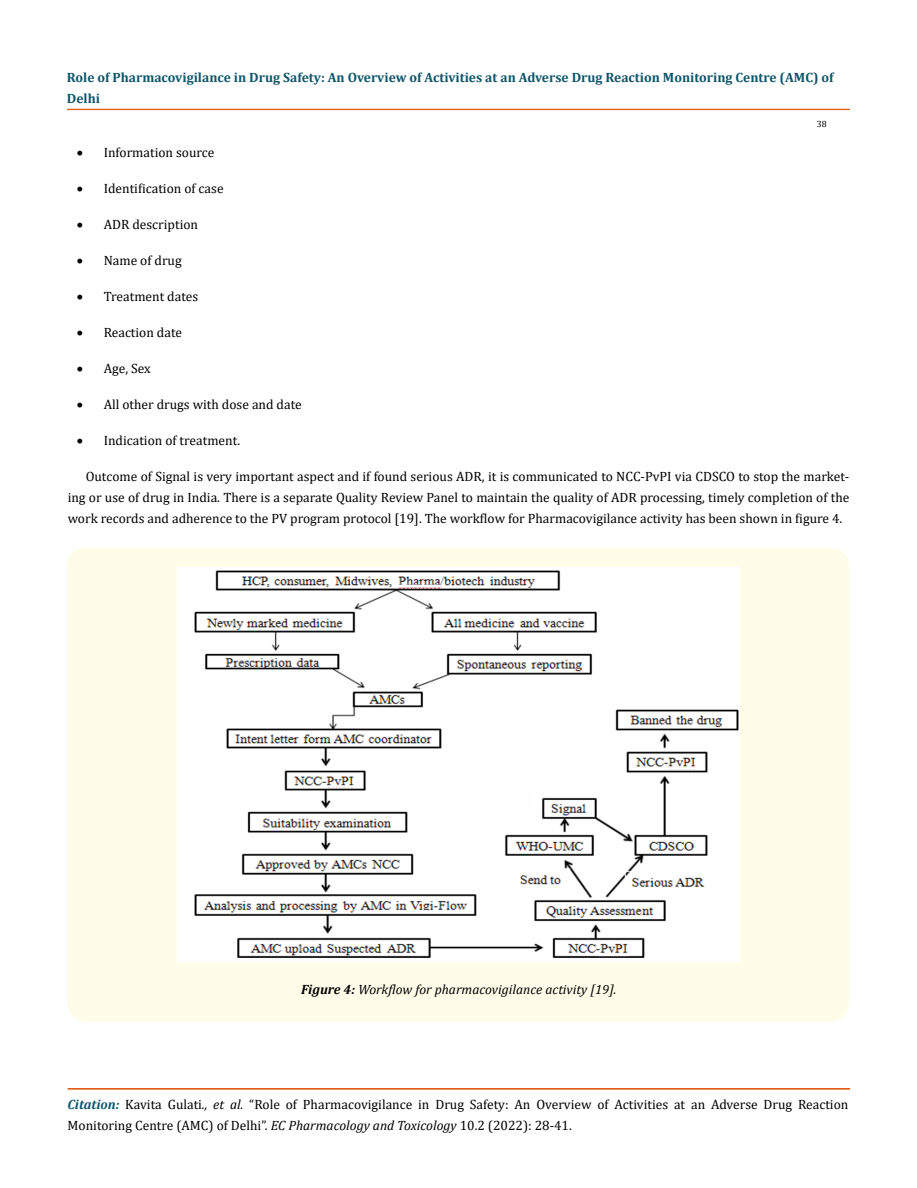
<style>
.page{position:relative;width:917px;height:1188px;background:#fff}
.page>*{position:absolute;margin:0;border:0;box-sizing:border-box;transform-origin:0 0}
.t1{font:13.5px/21px "Cambria";color:#000}
.t2{font:700 13.5px/21px "Cambria";color:#0e546a}
.t3{font:italic 13.5px "Cambria";color:#000}
.t4{font:9px "Cambria";color:#000}
.s1{font-weight:700}
.s2{font-weight:700;font-style:italic;color:#0e546a}
.s3{font-style:italic}
</style>
<div class="page">
<div style="left:67px;top:109px;width:782px;height:1px;border:1px solid #e05d1a"></div>
<div style="left:67px;top:548px;width:782px;height:474px;background:#fffde9;border-radius:18px"></div>
<img style="left:177px;top:568px;width:562px;height:394px">
<p class="t2" style="left:67px;top:66px;width:768px">Role of Pharmacovigilance in Drug Safety: An Overview of Activities at an Adverse Drug Reaction Monitoring Centre (AMC) of<br>Delhi</p>
<p class="t4" style="left:816px;top:118px;width:11px">38</p>
<p class="t1" style="left:77px;top:142px;width:139px">• Information source</p>
<p class="t1" style="left:77px;top:178px;width:148px">• Identification of case</p>
<p class="t1" style="left:77px;top:214px;width:123px">• ADR description</p>
<p class="t1" style="left:77px;top:250px;width:107px">• Name of drug</p>
<p class="t1" style="left:77px;top:286px;width:123px">• Treatment dates</p>
<p class="t1" style="left:77px;top:322px;width:107px">• Reaction date</p>
<p class="t1" style="left:77px;top:358px;width:76px">• Age, Sex</p>
<p class="t1" style="left:77px;top:394px;width:226px">• All other drugs with dose and date</p>
<p class="t1" style="left:77px;top:430px;width:165px">• Indication of treatment.</p>
<p class="t1" style="left:68px;top:466px;width:783px;text-align:justify;text-indent:18px">Outcome of Signal is very important aspect and if found serious ADR, it is communicated to NCC-PvPI via CDSCO to stop the market&shy;ing or use of drug in India. There is a separate Quality Review Panel to maintain the quality of ADR processing, timely completion of the work records and adherence to the PV program protocol [19]. The workflow for Pharmacovigilance activity has been shown in figure 4.</p>
<p class="t3" style="left:301px;top:980px;width:317px"><span class="s1">Figure 4:</span> Workflow for pharmacovigilance activity [19].</p>
<p class="t1" style="left:68px;top:1094px;width:782px"><span class="s2">Citation:</span> Kavita Gulati<span class="s3">., et al.</span> “Role of Pharmacovigilance in Drug Safety: An Overview of Activities at an Adverse Drug Reaction<br>Monitoring Centre (AMC) of Delhi”. <span class="s3">EC Pharmacology and Toxicology</span> 10.2 (2022): 28-41.</p>
</div>
